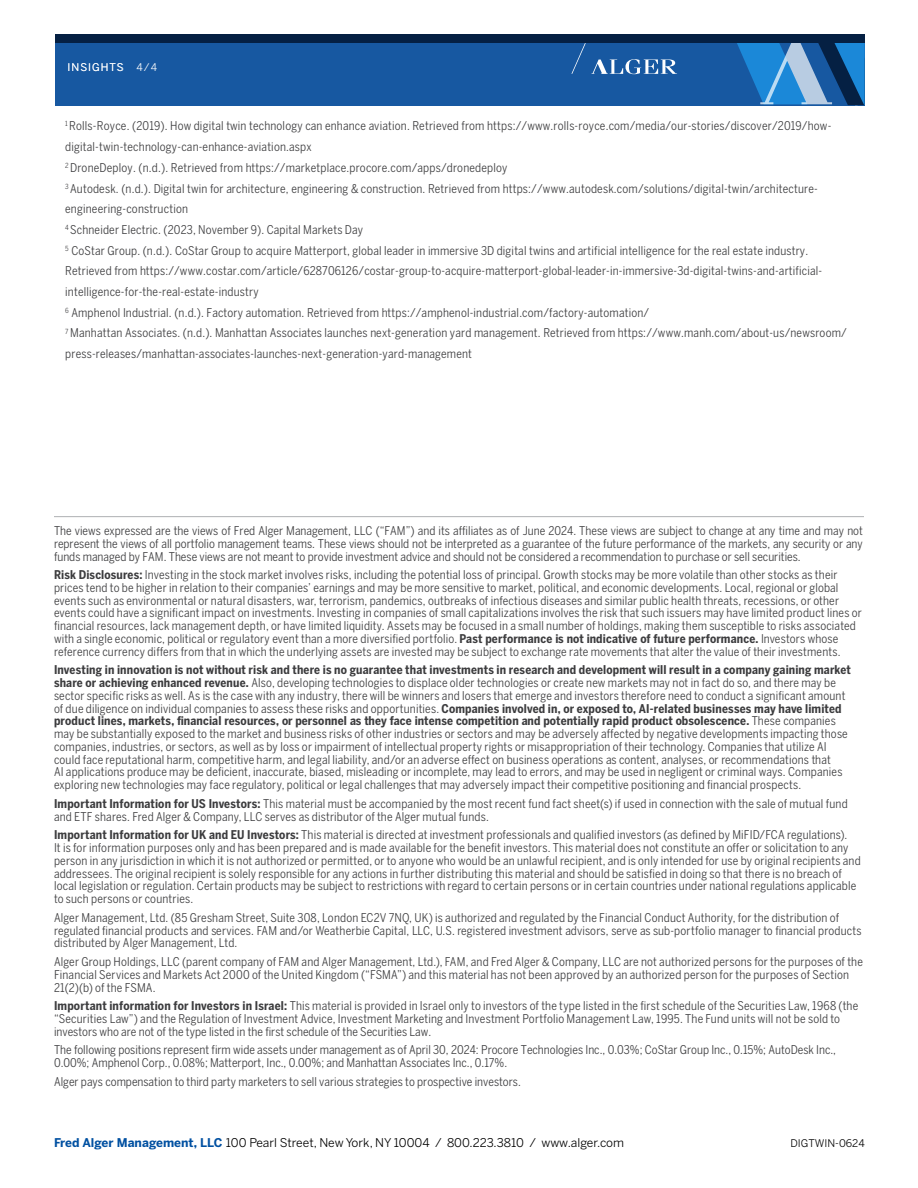
<style>
.page{position:relative;width:918px;height:1188px;background:#fff}
.page>*{position:absolute;margin:0;border:0;box-sizing:border-box;transform-origin:0 0}
.Disclosure_Standard{font:12px/12.8px "Benton Sans Cond";letter-spacing:.015em;color:#3c3c3e}
.Body_Large{font:12px/20.7px "Benton Sans Cond";letter-spacing:.015em;color:#3c3c3e}
.Footer_Address{font:12px "Benton Sans";color:#000}
.t1{font:10.5px "Benton Sans";color:#000}
.Banner_Title_Inside{font:10.5px "Benton Sans";letter-spacing:.1em;color:#fff}
.s1{font-weight:700}
.s2{font-weight:700;color:#0050a1}
</style>
<div class="page">
<div style="left:55px;top:39px;width:799px;height:66px;background:#1758a1"></div>
<svg style="left:737px;top:43px;width:128px;height:62px"></svg>
<div style="left:55px;top:34px;width:810px;height:9px;background:#052043"></div>
<svg style="left:571px;top:43px;width:15px;height:31px"></svg>
<svg style="left:592px;top:59px;width:85px;height:15px"></svg>
<hr style="left:54px;top:516px;width:810px;height:1px;background:#aeb0b3">
<p class="Banner_Title_Inside" style="left:68px;top:61px;width:57px">INSIGHTS</p>
<p class="Banner_Title_Inside" style="left:137px;top:61px;width:22px">4/4</p>
<p class="Body_Large" style="left:65px;top:116px;width:783px"><sup>1</sup> Rolls-Royce. (2019). How digital twin technology can enhance aviation. Retrieved from https://www.rolls-royce.com/media/our-stories/discover/2019/how&shy;digital-twin-technology-can-enhance-aviation.aspx<br><sup>2</sup> DroneDeploy. (n.d.). Retrieved from https://marketplace.procore.com/apps/dronedeploy<br><sup>3</sup> Autodesk. (n.d.). Digital twin for architecture, engineering &amp; construction. Retrieved from https://www.autodesk.com/solutions/digital-twin/architecture&shy;engineering-construction<br><sup>4</sup> Schneider Electric. (2023, November 9). Capital Markets Day<br><sup>5</sup> CoStar Group. (n.d.). CoStar Group to acquire Matterport, global leader in immersive 3D digital twins and artificial intelligence for the real estate industry.<br>Retrieved from https://www.costar.com/article/628706126/costar-group-to-acquire-matterport-global-leader-in-immersive-3d-digital-twins-and-artificial&shy;intelligence-for-the-real-estate-industry<br><sup>6</sup> Amphenol Industrial. (n.d.). Factory automation. Retrieved from https://amphenol-industrial.com/factory-automation/<br><sup>7</sup> Manhattan Associates. (n.d.). Manhattan Associates launches next-generation yard management. Retrieved from https://www.manh.com/about-us/newsroom/ press-releases/manhattan-associates-launches-next-generation-yard-management</p>
<p class="Disclosure_Standard" style="left:54px;top:524px;width:810px;text-align:justify">The views expressed are the views of Fred Alger Management, LLC (“FAM”) and its affiliates as of June 2024. These views are subject to change at any time and may not represent the views of all portfolio management teams. These views should not be interpreted as a guarantee of the future performance of the markets, any security or any funds managed by FAM. These views are not meant to provide investment advice and should not be considered a recommendation to purchase or sell securities.</p>
<p class="Disclosure_Standard" style="left:54px;top:568px;width:809px"><span class="s1">Risk Disclosures:</span> Investing in the stock market involves risks, including the potential loss of principal. Growth stocks may be more volatile than other stocks as their prices tend to be higher in relation to their companies’ earnings and may be more sensitive to market, political, and economic developments. Local, regional or global events such as environmental or natural disasters, war, terrorism, pandemics, outbreaks of infectious diseases and similar public health threats, recessions, or other events could have a significant impact on investments. Investing in companies of small capitalizations involves the risk that such issuers may have limited product lines or financial resources, lack management depth, or have limited liquidity. Assets may be focused in a small number of holdings, making them susceptible to risks associated with a single economic, political or regulatory event than a more diversified portfolio. <span class="s1">Past performance is not indicative of future performance.</span> Investors whose reference currency differs from that in which the underlying assets are invested may be subject to exchange rate movements that alter the value of their investments.</p>
<p class="Disclosure_Standard" style="left:54px;top:664px;width:799px"><span class="s1">Investing in innovation is not without risk and there is no guarantee that investments in research and development will result in a company gaining market share or achieving enhanced revenue.</span> Also, developing technologies to displace older technologies or create new markets may not in fact do so, and there may be sector specific risks as well. As is the case with any industry, there will be winners and losers that emerge and investors therefore need to conduct a significant amount of due diligence on individual companies to assess these risks and opportunities. <span class="s1">Companies involved in, or exposed to, AI-related businesses may have limited product lines, markets, financial resources, or personnel as they face intense competition and potentially rapid product obsolescence.</span> These companies may be substantially exposed to the market and business risks of other industries or sectors and may be adversely affected by negative developments impacting those companies, industries, or sectors, as well as by loss or impairment of intellectual property rights or misappropriation of their technology. Companies that utilize AI could face reputational harm, competitive harm, and legal liability, and/or an adverse effect on business operations as content, analyses, or recommendations that<br>AI applications produce may be deficient, inaccurate, biased, misleading or incomplete, may lead to errors, and may be used in negligent or criminal ways. Companies exploring new technologies may face regulatory, political or legal challenges that may adversely impact their competitive positioning and financial prospects.</p>
<p class="Disclosure_Standard" style="left:54px;top:797px;width:795px"><span class="s1">Important Information for US Investors:</span> This material must be accompanied by the most recent fund fact sheet(s) if used in connection with the sale of mutual fund and ETF shares. Fred Alger &amp; Company, LLC serves as distributor of the Alger mutual funds.</p>
<p class="Disclosure_Standard" style="left:54px;top:829px;width:808px"><span class="s1">Important Information for UK and EU Investors:</span> This material is directed at investment professionals and qualified investors (as defined by MiFID/FCA regulations).<br>It is for information purposes only and has been prepared and is made available for the benefit investors. This material does not constitute an offer or solicitation to any person in any jurisdiction in which it is not authorized or permitted, or to anyone who would be an unlawful recipient, and is only intended for use by original recipients and addressees. The original recipient is solely responsible for any actions in further distributing this material and should be satisfied in doing so that there is no breach of local legislation or regulation. Certain products may be subject to restrictions with regard to certain persons or in certain countries under national regulations applicable to such persons or countries.</p>
<p class="Disclosure_Standard" style="left:54px;top:911px;width:809px">Alger Management, Ltd. (85 Gresham Street, Suite 308, London EC2V 7NQ, UK) is authorized and regulated by the Financial Conduct Authority, for the distribution of regulated financial products and services. FAM and/or Weatherbie Capital, LLC, U.S. registered investment advisors, serve as sub-portfolio manager to financial products distributed by Alger Management, Ltd.</p>
<p class="Disclosure_Standard" style="left:54px;top:955px;width:810px">Alger Group Holdings, LLC (parent company of FAM and Alger Management, Ltd.), FAM, and Fred Alger &amp; Company, LLC are not authorized persons for the purposes of the<br>Financial Services and Markets Act 2000 of the United Kingdom (“FSMA”) and this material has not been approved by an authorized person for the purposes of Section<br>21(2)(b) of the FSMA.</p>
<p class="Disclosure_Standard" style="left:54px;top:1000px;width:806px"><span class="s1">Important information for Investors in Israel:</span> This material is provided in Israel only to investors of the type listed in the first schedule of the Securities Law, 1968 (the “Securities Law”) and the Regulation of Investment Advice, Investment Marketing and Investment Portfolio Management Law, 1995. The Fund units will not be sold to investors who are not of the type listed in the first schedule of the Securities Law.</p>
<p class="Disclosure_Standard" style="left:54px;top:1044px;width:784px">The following positions represent firm wide assets under management as of April 30, 2024: Procore Technologies Inc., 0.03%; CoStar Group Inc., 0.15%; AutoDesk Inc.,<br>0.00%; Amphenol Corp., 0.08%; Matterport, Inc., 0.00%; and Manhattan Associates Inc., 0.17%.</p>
<p class="Disclosure_Standard" style="left:54px;top:1075px;width:468px">Alger pays compensation to third party marketers to sell various strategies to prospective investors.</p>
<p class="Footer_Address" style="left:54px;top:1135px;width:572px"><span class="s2">Fred Alger Management, LLC</span> 100 Pearl Street, New York, NY 10004 / 800.223.3810 / www.alger.com</p>
<p class="t1" style="left:790px;top:1137px;width:76px">DIGTWIN-0624</p>
</div>
